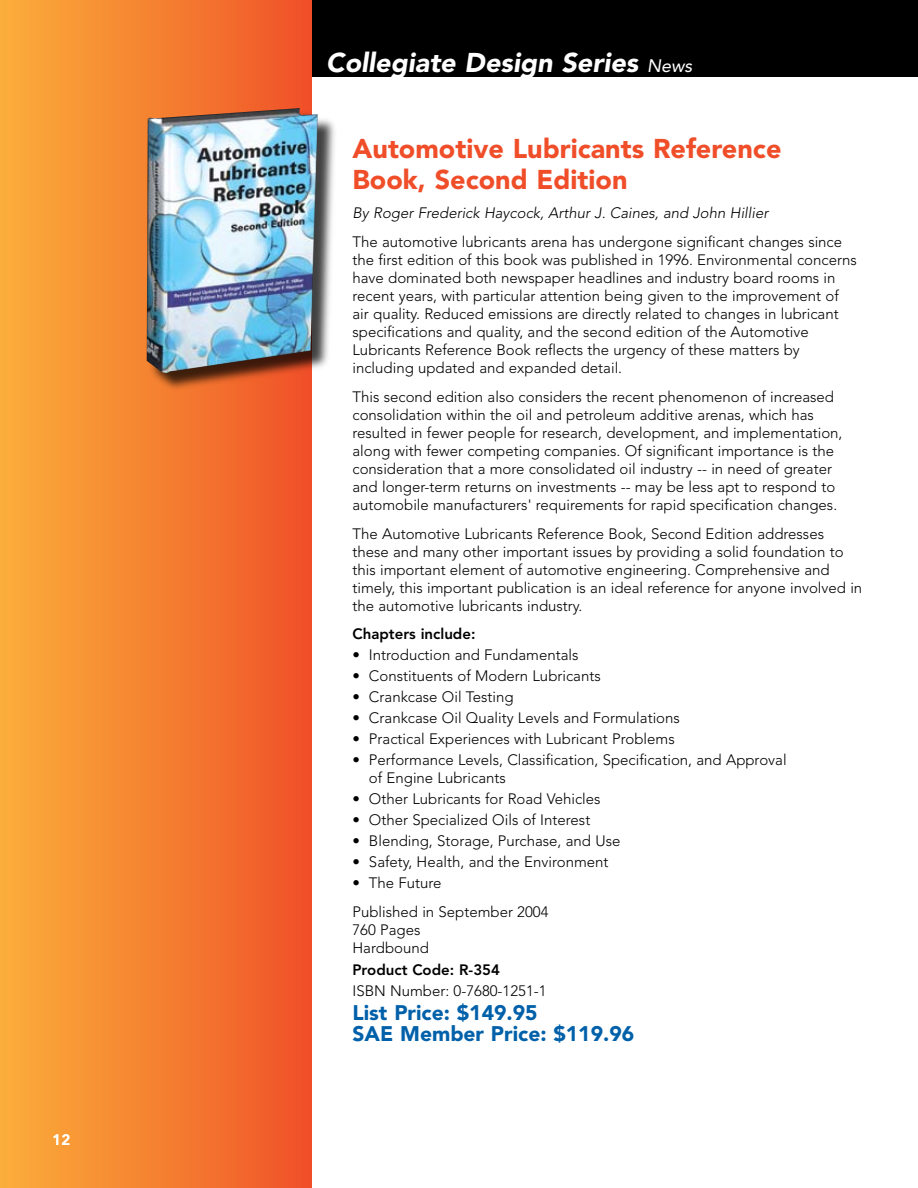
<style>
.page{position:relative;width:918px;height:1188px;background:#fff}
.page>*{position:absolute;margin:0;border:0;box-sizing:border-box;transform-origin:0 0}
.t1{font:900 27px/31.5px "Avenir";color:#f04d29}
.t2{font:italic 900 27px "Avenir";color:#fff}
.t3{font:900 21px/21px "Avenir";color:#0060a9}
.t4{font:300 15px/18px "Avenir";color:#000}
.t5{font:italic 300 15px "Avenir";color:#000}
.t6{font:800 15px "Avenir";color:#000}
.t7{font:800 15px "Avenir";color:#fff}
.s1{font-weight:400;font-size:18px}
</style>
<div class="page">
<div style="left:7px;top:0;width:911px;height:77px;background:#000"></div>
<div style="left:0;top:0;width:312px;height:1188px;background:linear-gradient(to right,#fbaf3b,#f05128)"></div>
<div style="left:147px;top:109px;width:191px;height:284px;background:#000;opacity:.75"></div>
<img style="left:147px;top:108px;width:171px;height:265px">
<p class="t7" style="left:52px;top:1131px;width:9px">12</p>
<h1 class="t2" style="left:326px;top:46px;width:367px">Collegiate Design Series <span class="s1">News</span></h1>
<h1 class="t1" style="left:352px;top:133px;width:431px">Automotive Lubricants Reference<br>Book, Second Edition</h1>
<p class="t5" style="left:352px;top:204px;width:417px">By Roger Frederick Haycock, Arthur J. Caines, and John Hillier</p>
<p class="t4" style="left:352px;top:233px;width:506px">The automotive lubricants arena has undergone significant changes since the first edition of this book was published in 1996. Environmental concerns have dominated both newspaper headlines and industry board rooms in recent years, with particular attention being given to the improvement of air quality. Reduced emissions are directly related to changes in lubricant specifications and quality, and the second edition of the Automotive Lubricants Reference Book reflects the urgency of these matters by including updated and expanded detail.</p>
<p class="t4" style="left:352px;top:388px;width:492px">This second edition also considers the recent phenomenon of increased consolidation within the oil and petroleum additive arenas, which has resulted in fewer people for research, development, and implementation, along with fewer competing companies. Of significant importance is the consideration that a more consolidated oil industry -- in need of greater and longer-term returns on investments -- may be less apt to respond to automobile manufacturers' requirements for rapid specification changes.</p>
<p class="t4" style="left:352px;top:524px;width:511px">The Automotive Lubricants Reference Book, Second Edition addresses these and many other important issues by providing a solid foundation to this important element of automotive engineering. Comprehensive and timely, this important publication is an ideal reference for anyone involved in the automotive lubricants industry.</p>
<p class="t6" style="left:352px;top:625px;width:124px">Chapters include:</p>
<p class="t4" style="left:352px;top:646px;width:228px">• Introduction and Fundamentals</p>
<p class="t4" style="left:352px;top:667px;width:250px">• Constituents of Modern Lubricants</p>
<p class="t4" style="left:352px;top:688px;width:163px">• Crankcase Oil Testing</p>
<p class="t4" style="left:352px;top:709px;width:329px">• Crankcase Oil Quality Levels and Formulations</p>
<p class="t4" style="left:352px;top:730px;width:324px">• Practical Experiences with Lubricant Problems</p>
<p class="t4" style="left:369px;top:751px;width:419px;text-indent:-16px">• Performance Levels, Classification, Specification, and Approval of Engine Lubricants</p>
<p class="t4" style="left:352px;top:790px;width:250px">• Other Lubricants for Road Vehicles</p>
<p class="t4" style="left:352px;top:811px;width:239px">• Other Specialized Oils of Interest</p>
<p class="t4" style="left:352px;top:832px;width:269px">• Blending, Storage, Purchase, and Use</p>
<p class="t4" style="left:352px;top:853px;width:257px">• Safety, Health, and the Environment</p>
<p class="t4" style="left:352px;top:869px;width:198px;line-height:28.5px">• The Future<br>Published in September 2004</p>
<p class="t4" style="left:352px;top:921px;width:78px">760 Pages<br>Hardbound</p>
<p class="t6" style="left:352px;top:961px;width:148px">Product Code: R-354</p>
<p class="t4" style="left:352px;top:982px;width:196px">ISBN Number: 0-7680-1251-1</p>
<h2 class="t3" style="left:352px;top:1002px;width:283px">List Price: $149.95<br>SAE Member Price: $119.96</h2>
</div>
